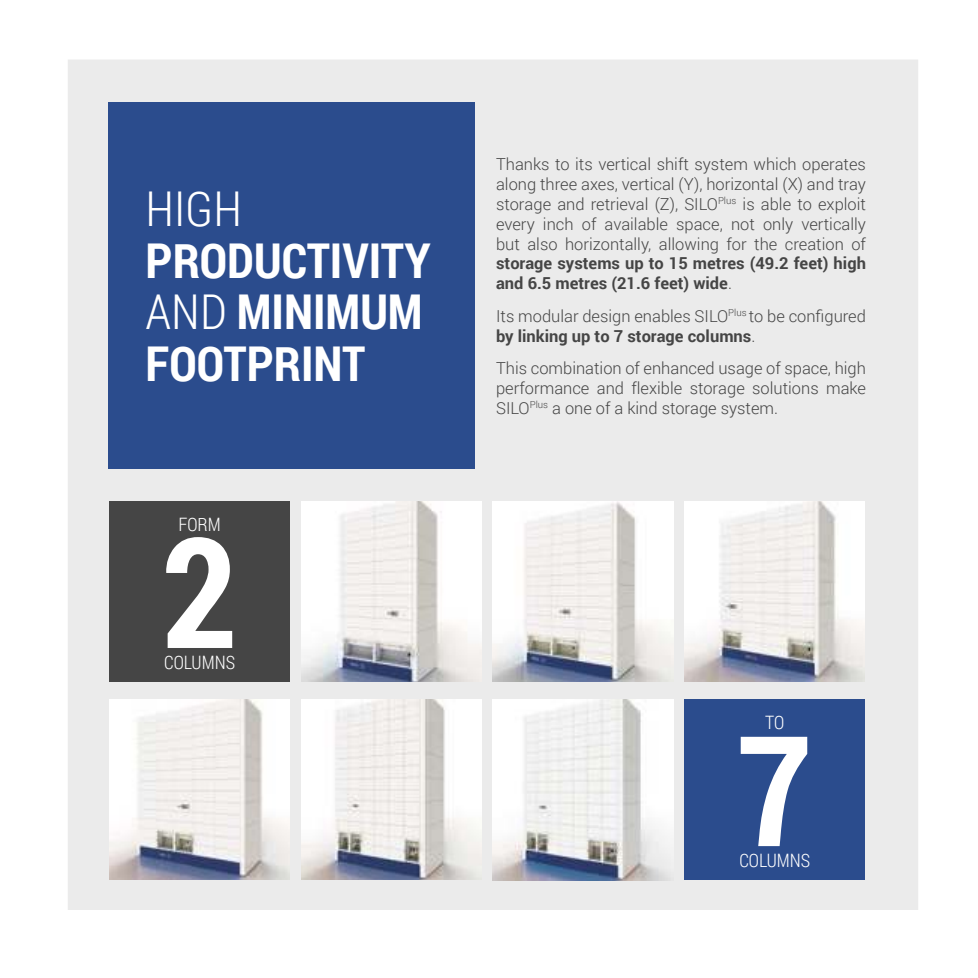
<style>
.page{position:relative;width:978px;height:978px;background:#fff}
.page>*{position:absolute;margin:0;border:0;box-sizing:border-box;transform-origin:0 0}
.t1{font:700 153.75px "Roboto Condensed";color:#fff}
.t2{font:700 48px/51.6px "Roboto Condensed";color:#fff}
.t3{font:300 48px "Roboto Condensed";color:#fff}
.t4{font:300 18.45px "Roboto Condensed";color:#fff}
.t5{font:300 16.5px/19.8px "Roboto";color:#454545;text-align:justify}
.t6{font:700 16.5px/19.8px "Roboto";color:#454545}
.s1{font-weight:300}
.s2{font-weight:700}
</style>
<div class="page">
<div style="left:68px;top:60px;width:850px;height:850px;background:#ebebeb"></div>
<div style="left:109px;top:103px;width:366px;height:366px;background:#2b4c8d"></div>
<div style="left:110px;top:501px;width:180px;height:181px;background:#454545"></div>
<img style="left:110px;top:700px;width:180px;height:180px">
<img style="left:301px;top:501px;width:180px;height:181px">
<img style="left:301px;top:700px;width:180px;height:180px">
<img style="left:493px;top:501px;width:180px;height:181px">
<img style="left:493px;top:700px;width:180px;height:180px">
<img style="left:685px;top:501px;width:180px;height:181px">
<div style="left:685px;top:700px;width:180px;height:180px;background:#2b4c8d"></div>
<h2 class="t3" style="left:146px;top:189px;width:98px">HIGH</h2>
<h2 class="t2" style="left:146px;top:237px;width:287px">PRODUCTIVITY<br><span class="s1">AND</span> MINIMUM<br>FOOTPRINT</h2>
<p class="t4" style="left:178px;top:516px;width:44px">FORM</p>
<h1 class="t1" style="left:161px;top:531px;width:78px">2</h1>
<p class="t4" style="left:164px;top:655px;width:73px">COLUMNS</p>
<p class="t5" style="left:496px;top:156px;width:371px">Thanks to its vertical shift system which operates along three axes, vertical (Y), horizontal (X) and tray storage and retrieval (Z), SILO<sup>Plus</sup> is able to exploit every inch of available space, not only vertically but also horizontally, allowing for the creation of</p>
<p class="t6" style="left:496px;top:255px;width:371px">storage systems up to 15 metres (49.2 feet) high and 6.5 metres (21.6 feet) wide<span class="s1">.</span></p>
<p class="t5" style="left:496px;top:307px;width:371px">Its modular design enables SILO<sup>Plus</sup> to be configured <span class="s2">by linking up to 7 storage columns</span>.</p>
<p class="t5" style="left:496px;top:359px;width:371px">This combination of enhanced usage of space, high performance and flexible storage solutions make SILO<sup>Plus</sup> a one of a kind storage system.</p>
<p class="t4" style="left:765px;top:715px;width:21px">TO</p>
<h1 class="t1" style="left:737px;top:729px;width:78px">7</h1>
<p class="t4" style="left:739px;top:853px;width:73px">COLUMNS</p>
</div>
